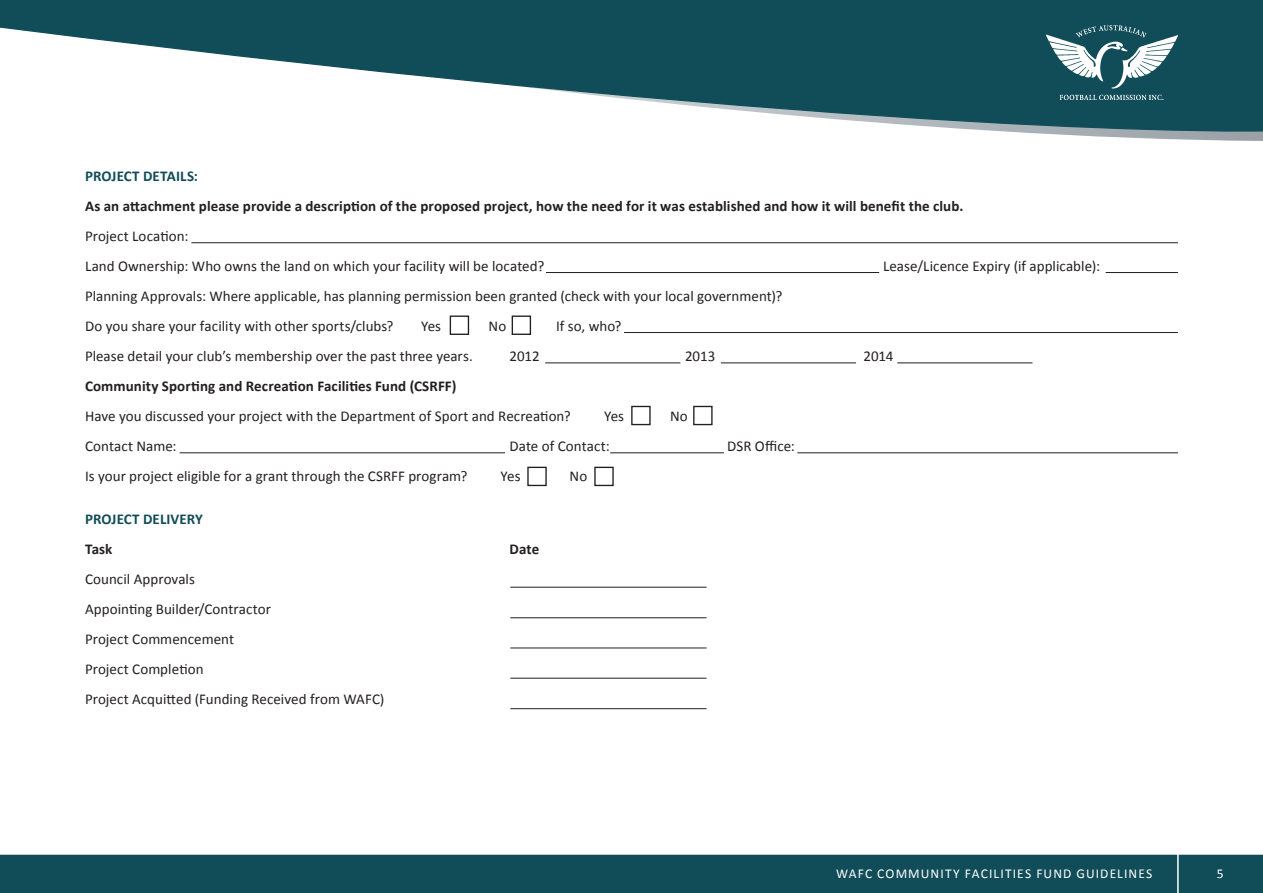
<style>
.page{position:relative;width:1263px;height:893px;background:#fff}
.page>*{position:absolute;margin:0;border:0;box-sizing:border-box;transform-origin:0 0}
.t1{font:15px/30px "Calibri";letter-spacing:.005em;color:#231f20}
.t2{font:700 15px "Calibri";letter-spacing:.005em;color:#231f20}
.t3{font:700 15px "Calibri";letter-spacing:.005em;color:#114d58}
.t4{font:13.5px "Calibri";letter-spacing:.08em;color:#fff}
</style>
<div class="page">
<svg style="left:0;top:0;width:1263px;height:139px"></svg>
<img style="left:1047px;top:26px;width:131px;height:73px">
<div style="left:1px;top:855px;width:1261px;height:37px;background:#114d58"></div>
<div style="left:0;top:855px;width:1263px;height:38px;border:2px solid #114d58"></div>
<hr style="left:1177px;top:853px;width:2px;height:40px;background:#fff">
<hr style="left:510px;top:587px;width:196px;height:1px;background:#231f20">
<hr style="left:510px;top:617px;width:196px;height:1px;background:#231f20">
<hr style="left:510px;top:648px;width:196px;height:1px;background:#231f20">
<hr style="left:510px;top:678px;width:196px;height:1px;background:#231f20">
<hr style="left:510px;top:708px;width:196px;height:1px;background:#231f20">
<div style="left:512px;top:315px;width:19px;height:20px;border:1px solid #231f20"></div>
<div style="left:450px;top:315px;width:19px;height:20px;border:1px solid #231f20"></div>
<hr style="left:624px;top:332px;width:554px;height:1px;background:#231f20">
<hr style="left:180px;top:452px;width:325px;height:1px;background:#231f20">
<hr style="left:797px;top:452px;width:381px;height:1px;background:#231f20">
<hr style="left:610px;top:452px;width:114px;height:1px;background:#231f20">
<div style="left:693px;top:406px;width:19px;height:19px;border:1px solid #231f20"></div>
<div style="left:631px;top:406px;width:20px;height:19px;border:1px solid #231f20"></div>
<div style="left:594px;top:467px;width:20px;height:19px;border:1px solid #231f20"></div>
<div style="left:527px;top:467px;width:20px;height:19px;border:1px solid #231f20"></div>
<hr style="left:545px;top:362px;width:135px;height:1px;background:#231f20">
<hr style="left:721px;top:362px;width:135px;height:1px;background:#231f20">
<hr style="left:897px;top:362px;width:135px;height:1px;background:#231f20">
<hr style="left:546px;top:272px;width:333px;height:1px;background:#231f20">
<hr style="left:1106px;top:272px;width:72px;height:1px;background:#231f20">
<hr style="left:191px;top:242px;width:987px;height:1px;background:#231f20">
<p class="t3" style="left:85px;top:167px;width:115px">PROJECT DETAILS:</p>
<p class="t2" style="left:85px;top:197px;width:880px">As an attachment please provide a description of the proposed project, how the need for it was established and how it will benefit the club.</p>
<p class="t1" style="left:85px;top:221px;width:461px">Project Location:<br>Land Ownership: Who owns the land on which your facility will be located?</p>
<p class="t1" style="left:883px;top:251px;width:218px">Lease/Licence Expiry (if applicable):</p>
<p class="t1" style="left:85px;top:281px;width:699px">Planning Approvals: Where applicable, has planning permission been granted (check with your local government)?<br>Do you share your facility with other sports/clubs?</p>
<p class="t1" style="left:421px;top:311px;width:22px">Yes</p>
<p class="t1" style="left:489px;top:311px;width:19px">No</p>
<p class="t1" style="left:556px;top:311px;width:67px">If so, who?</p>
<p class="t1" style="left:85px;top:341px;width:389px">Please detail your club’s membership over the past three years.</p>
<p class="t1" style="left:510px;top:341px;width:32px">2012</p>
<p class="t1" style="left:685px;top:341px;width:32px">2013</p>
<p class="t1" style="left:864px;top:341px;width:31px">2014</p>
<p class="t2" style="left:85px;top:377px;width:373px">Community Sporting and Recreation Facilities Fund (CSRFF)</p>
<p class="t1" style="left:85px;top:401px;width:487px">Have you discussed your project with the Department of Sport and Recreation?</p>
<p class="t1" style="left:604px;top:401px;width:22px">Yes</p>
<p class="t1" style="left:670px;top:401px;width:19px">No</p>
<p class="t1" style="left:85px;top:431px;width:93px">Contact Name:</p>
<p class="t1" style="left:510px;top:431px;width:102px">Date of Contact:</p>
<p class="t1" style="left:727px;top:431px;width:69px">DSR Office:</p>
<p class="t1" style="left:85px;top:461px;width:384px">Is your project eligible for a grant through the CSRFF program?</p>
<p class="t1" style="left:501px;top:461px;width:22px">Yes</p>
<p class="t1" style="left:570px;top:461px;width:19px">No</p>
<p class="t3" style="left:85px;top:510px;width:120px">PROJECT DELIVERY</p>
<p class="t2" style="left:85px;top:540px;width:29px">Task</p>
<p class="t2" style="left:510px;top:540px;width:31px">Date</p>
<p class="t1" style="left:85px;top:563px;width:301px">Council Approvals<br>Appointing Builder/Contractor<br>Project Commencement<br>Project Completion<br>Project Acquitted (Funding Received from WAFC)</p>
<p class="t4" style="left:836px;top:865px;width:318px">WAFC Community Facilities Fund Guidelines</p>
<p class="t4" style="left:1217px;top:865px;width:8px">5</p>
</div>
